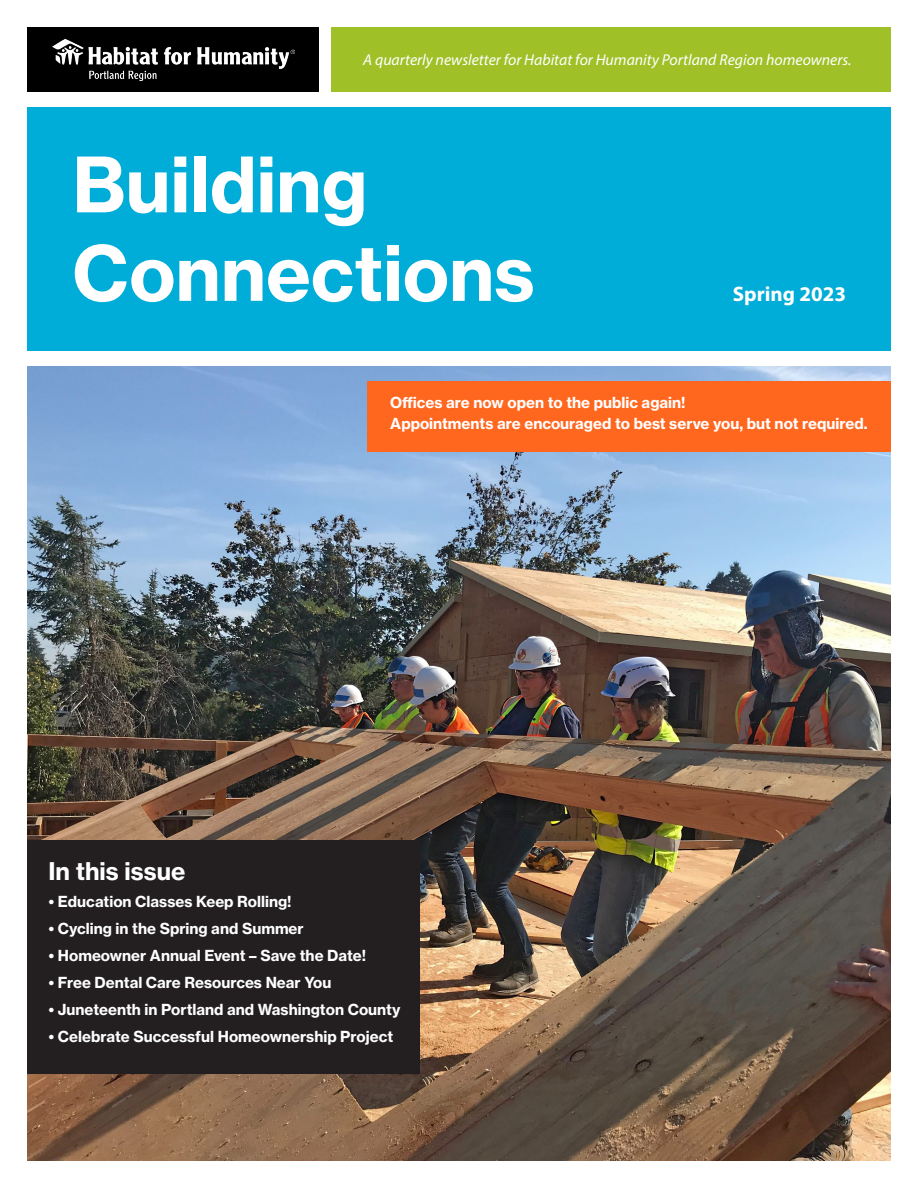
<style>
.page{position:relative;width:918px;height:1188px;background:#fff}
.page>*{position:absolute;margin:0;border:0;box-sizing:border-box;transform-origin:0 0}
.t1{font:75px "N Haas Grotesk TX Pro 75 Bd";color:#fff}
.t2{font:24px "N Haas Grotesk TX Pro 75 Bd";color:#fff}
.t3{font:700 21px "Myriad Pro";color:#fff}
.t4{font:italic 15.75px "Myriad Pro";color:#fff}
.t5{font:15px/21px "N Haas Grotesk TX Pro 75 Bd";color:#fff}
</style>
<div class="page">
<img style="left:27px;top:366px;width:864px;height:795px">
<div style="left:332px;top:27px;width:559px;height:65px;background:#a0c028"></div>
<div style="left:27px;top:107px;width:864px;height:244px;background:#00add8"></div>
<div style="left:27px;top:27px;width:292px;height:65px;background:#000001"></div>
<div style="left:367px;top:381px;width:524px;height:70px;background:#ff671f"></div>
<img style="left:52px;top:39px;width:242px;height:41px">
<div style="left:27px;top:840px;width:392px;height:234px;background:#231f20"></div>
<p class="t4" style="left:363px;top:50px;width:490px">A quarterly newsletter for Habitat for Humanity Portland Region homeowners.</p>
<p class="t1" style="left:72px;top:138px;width:297px">Building</p>
<p class="t1" style="left:72px;top:226px;width:464px">Connections</p>
<p class="t3" style="left:733px;top:280px;width:115px">Spring 2023</p>
<p class="t5" style="left:390px;top:392px;width:479px">Offices are now open to the public again!<br>Appointments are encouraged to best serve you, but not required.</p>
<p class="t2" style="left:48px;top:856px;width:139px">In this issue</p>
<p class="t5" style="left:48px;top:891px;width:245px">• Education Classes Keep Rolling!</p>
<p class="t5" style="left:48px;top:918px;width:257px">• Cycling in the Spring and Summer</p>
<p class="t5" style="left:48px;top:945px;width:319px">• Homeowner Annual Event – Save the Date!</p>
<p class="t5" style="left:48px;top:972px;width:285px">• Free Dental Care Resources Near You</p>
<p class="t5" style="left:48px;top:999px;width:354px">• Juneteenth in Portland and Washington County</p>
<p class="t5" style="left:48px;top:1026px;width:346px">• Celebrate Successful Homeownership Project</p>
</div>
